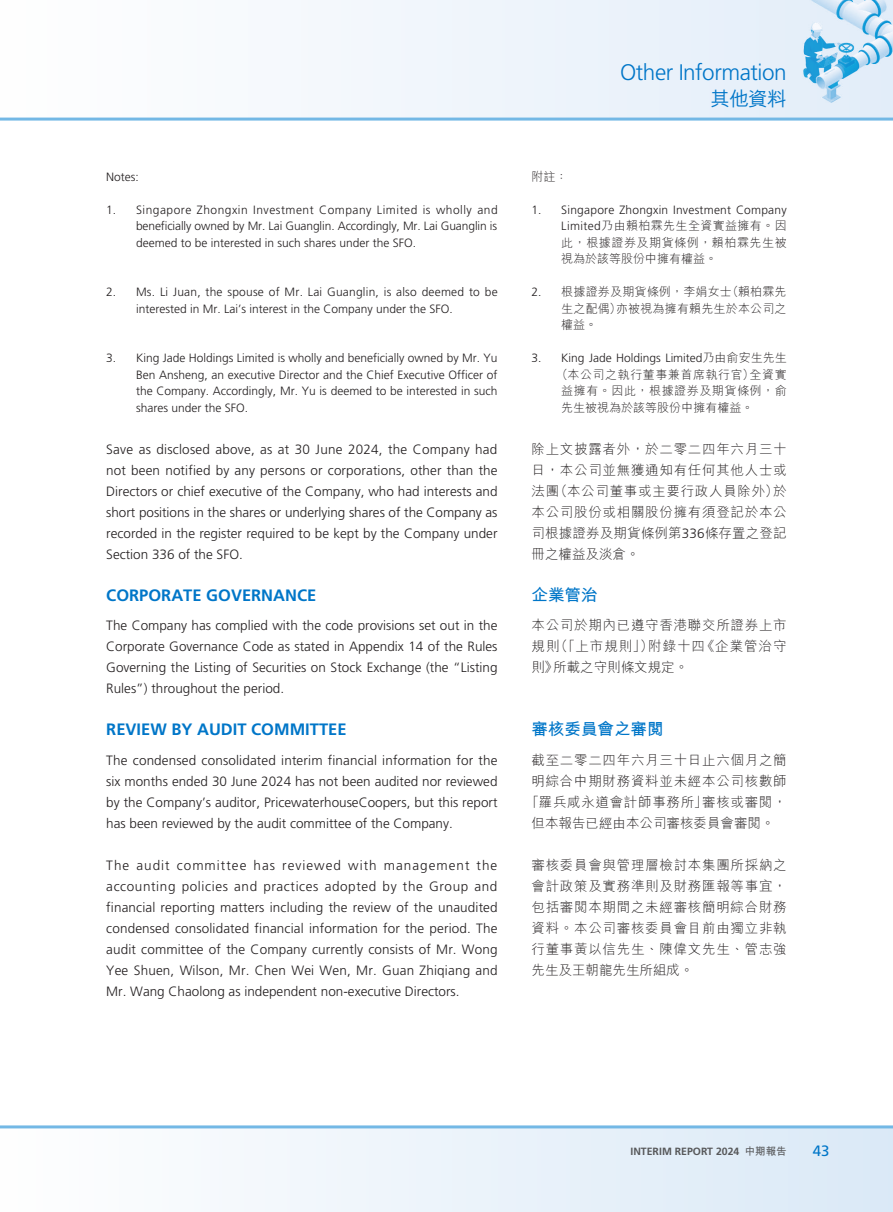
<style>
.page{position:relative;width:893px;height:1212px;background:#fff}
.page>*{position:absolute;margin:0;border:0;box-sizing:border-box;transform-origin:0 0}
.t1{font:300 22.5px "Frutiger LT Std";letter-spacing:-.02em;color:#0076c8}
.t2{font:500 19.5px "M Hei HK";color:#0076c8}
.t3{font:700 16.5px "Frutiger LT Std";color:#0076c8}
.t4{font:700 16.5px "M Hei HK";color:#0076c8}
.t5{font:15px "Frutiger LT Std";color:#0076c8}
.t6{font:300 13.5px/21px "Frutiger LT Std";color:#231f20;text-align:justify}
.t7{font:300 13.5px/21px "M Hei HK";letter-spacing:.055em;color:#231f20;text-align:justify}
.t8{font:300 12px/16.5px "Frutiger LT Std";color:#231f20;text-align:justify}
.t9{font:300 12px/16.5px "M Hei HK";letter-spacing:.015em;color:#231f20;text-align:justify}
.t10{font:300 12px "Frutiger LT Std";letter-spacing:.02em;color:#231f20}
.t11{font:700 10.5px "Frutiger LT Std";color:#57585a}
.s1{font-family:"Frutiger LT Std"}
.s2{font-family:"M Hei HK"}
</style>
<div class="page">
<div style="left:0;top:1127px;width:893px;height:85px;background:linear-gradient(to right,#fefefe,#dae9f7)"></div>
<hr style="left:0;top:1125px;width:893px;height:3px;background:#73b8e5">
<img style="left:0;top:0;width:893px;height:118px">
<hr style="left:0;top:118px;width:893px;height:3px;background:#73b8e5">
<p class="t8" style="left:106px;top:169px;width:34px">Notes:</p>
<p class="t8" style="left:136px;top:202px;width:363px;text-indent:-30px">1. Singapore Zhongxin Investment Company Limited is wholly and beneficially owned by Mr. Lai Guanglin. Accordingly, Mr. Lai Guanglin is deemed to be interested in such shares under the SFO.</p>
<p class="t8" style="left:136px;top:284px;width:363px;text-indent:-30px">2. Ms. Li Juan, the spouse of Mr. Lai Guanglin, is also deemed to be interested in Mr. Lai’s interest in the Company under the SFO.</p>
<p class="t8" style="left:136px;top:350px;width:363px;text-indent:-30px">3. King Jade Holdings Limited is wholly and beneficially owned by Mr. Yu Ben Ansheng, an executive Director and the Chief Executive Officer of the Company. Accordingly, Mr. Yu is deemed to be interested in such shares under the SFO.</p>
<p class="t6" style="left:106px;top:439px;width:393px">Save as disclosed above, as at 30 June 2024, the Company had not been notified by any persons or corporations, other than the Directors or chief executive of the Company, who had interests and short positions in the shares or underlying shares of the Company as recorded in the register required to be kept by the Company under Section 336 of the SFO.</p>
<p class="t3" style="left:106px;top:585px;width:211px">CORPORATE GOVERNANCE</p>
<p class="t6" style="left:106px;top:615px;width:393px">The Company has complied with the code provisions set out in the Corporate Governance Code as stated in Appendix 14 of the Rules Governing the Listing of Securities on Stock Exchange (the “Listing Rules”) throughout the period.</p>
<p class="t3" style="left:106px;top:720px;width:242px">REVIEW BY AUDIT COMMITTEE</p>
<p class="t6" style="left:106px;top:750px;width:393px">The condensed consolidated interim financial information for the six months ended 30 June 2024 has not been audited nor reviewed by the Company’s auditor, PricewaterhouseCoopers, but this report has been reviewed by the audit committee of the Company.</p>
<p class="t6" style="left:106px;top:855px;width:393px">The audit committee has reviewed with management the accounting policies and practices adopted by the Group and financial reporting matters including the review of the unaudited condensed consolidated financial information for the period. The audit committee of the Company currently consists of Mr. Wong Yee Shuen, Wilson, Mr. Chen Wei Wen, Mr. Guan Zhiqiang and Mr. Wang Chaolong as independent non-executive Directors.</p>
<h1 class="t1" style="left:620px;top:59px;width:168px">Other Information</h1>
<h2 class="t2" style="left:710px;top:84px;width:78px">其他資料</h2>
<p class="t9" style="left:531px;top:168px;width:37px">附註：</p>
<p class="t10" style="left:531px;top:203px;width:257px">1. Singapore Zhongxin Investment Company</p>
<p class="t9" style="left:561px;top:217px;width:227px"><span class="s1">Limited</span>乃由賴柏霖先生全資實益擁有。因此，根據證券及期貨條例，賴柏霖先生被視為於該等股份中擁有權益。</p>
<p class="t9" style="left:561px;top:283px;width:227px;text-indent:-30px"><span class="s1">2.</span> 根據證券及期貨條例，李娟女士（賴柏霖先生之配偶）亦被視為擁有賴先生於本公司之權益。</p>
<p class="t8" style="left:531px;top:350px;width:257px">3. King Jade Holdings Limited<span class="s2">乃由俞安生先生</span></p>
<p class="t9" style="left:561px;top:366px;width:227px;text-indent:-5px">（本公司之執行董事兼首席執行官）全資實益擁有。因此，根據證券及期貨條例，俞先生被視為於該等股份中擁有權益。</p>
<p class="t7" style="left:531px;top:438px;width:257px">除上文披露者外，於二零二四年六月三十日，本公司並無獲通知有任何其他人士或法團（本公司董事或主要行政人員除外）於本公司股份或相關股份擁有須登記於本公司根據證券及期貨條例第<span class="s1">336</span>條存置之登記冊之權益及淡倉。</p>
<p class="t4" style="left:531px;top:583px;width:67px">企業管治</p>
<p class="t7" style="left:531px;top:614px;width:257px">本公司於期內已遵守香港聯交所證券上市規則（「上市規則」）附錄十四《企業管治守則》所載之守則條文規定。</p>
<p class="t4" style="left:531px;top:717px;width:133px">審核委員會之審閱</p>
<p class="t7" style="left:526px;top:749px;width:263px;text-align:center">截至二零二四年六月三十日止六個月之簡明綜合中期財務資料並未經本公司核數師「羅兵咸永道會計師事務所」審核或審閱，但本報告已經由本公司審核委員會審閱。</p>
<p class="t7" style="left:531px;top:854px;width:257px">審核委員會與管理層檢討本集團所採納之會計政策及實務準則及財務匯報等事宜，包括審閱本期間之未經審核簡明綜合財務資料。本公司審核委員會目前由獨立非執行董事黃以信先生、陳偉文先生、管志強先生及王朝龍先生所組成。</p>
<p class="t11" style="left:630px;top:1145px;width:158px">INTERIM REPORT 2024 <span class="s2">中期報告</span></p>
<p class="t5" style="left:813px;top:1142px;width:18px">43</p>
</div>
